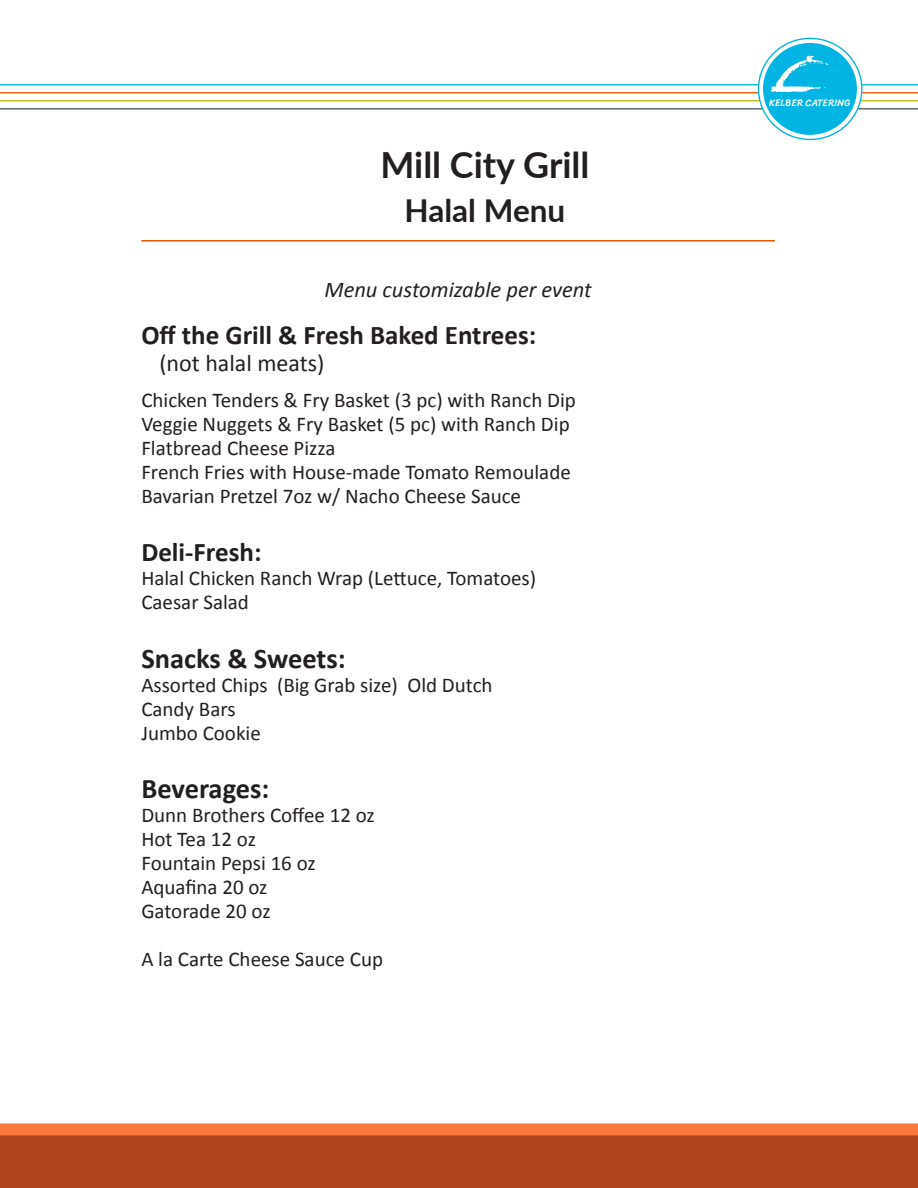
<style>
.page{position:relative;width:918px;height:1188px;background:#fff}
.page>*{position:absolute;margin:0;border:0;box-sizing:border-box;transform-origin:0 0}
.t1{font:700 36px "Lato";color:#231f20}
.t2{font:700 31.5px "Lato";color:#231f20}
.t3{font:700 28.5px "Calibri";color:#231f20}
.t4{font:700 27px "Calibri";color:#231f20}
.t5{font:24px "Calibri";color:#231f20}
.t6{font:italic 22.5px "Calibri";color:#231f20}
.t7{font:21px "Calibri";color:#231f20}
.t8{font:9.75px "Sriracha";letter-spacing:.005em;color:#fff}
</style>
<div class="page">
<div style="left:0;top:1134px;width:918px;height:54px;background:#b1431e"></div>
<div style="left:0;top:1124px;width:918px;height:12px;background:#f9783d"></div>
<hr style="left:0;top:84px;width:918px;height:1px;background:#00b4e3">
<hr style="left:0;top:92px;width:918px;height:1px;background:#ed5200">
<hr style="left:0;top:100px;width:918px;height:1px;background:#c0bc00">
<hr style="left:0;top:108px;width:918px;height:1px;background:#4e5758">
<svg style="left:759px;top:38px;width:103px;height:101px"></svg>
<div style="left:763px;top:43px;width:94px;height:92px;background:#00b4e3;border-radius:50%"></div>
<svg style="left:770px;top:56px;width:68px;height:36px"></svg>
<hr style="left:141px;top:240px;width:634px;height:2px;background:#ed5200">
<p class="t1" style="left:380px;top:139px;width:211px">Mill City Grill</p>
<p class="t2" style="left:405px;top:187px;width:162px">Halal Menu</p>
<p class="t6" style="left:324px;top:274px;width:269px">Menu customizable per event</p>
<p class="t4" style="left:141px;top:317px;width:397px">Off the Grill &amp; Fresh Baked Entrees:</p>
<p class="t5" style="left:159px;top:347px;width:167px">(not halal meats)</p>
<p class="t7" style="left:141px;top:386px;width:436px">Chicken Tenders &amp; Fry Basket (3 pc) with Ranch Dip</p>
<p class="t7" style="left:141px;top:410px;width:430px">Veggie Nuggets &amp; Fry Basket (5 pc) with Ranch Dip</p>
<p class="t7" style="left:141px;top:434px;width:196px">Flatbread Cheese Pizza</p>
<p class="t7" style="left:141px;top:458px;width:431px">French Fries with House-made Tomato Remoulade</p>
<p class="t7" style="left:141px;top:482px;width:381px">Bavarian Pretzel 7oz w/ Nacho Cheese Sauce</p>
<p class="t4" style="left:141px;top:535px;width:122px">Deli-Fresh:</p>
<p class="t7" style="left:141px;top:565px;width:396px">Halal Chicken Ranch Wrap (Lettuce, Tomatoes)</p>
<p class="t7" style="left:141px;top:589px;width:109px">Caesar Salad</p>
<p class="t3" style="left:141px;top:640px;width:206px">Snacks &amp; Sweets:</p>
<p class="t7" style="left:141px;top:671px;width:353px">Assorted Chips (Big Grab size) Old Dutch</p>
<p class="t7" style="left:141px;top:695px;width:96px">Candy Bars</p>
<p class="t7" style="left:141px;top:719px;width:121px">Jumbo Cookie</p>
<p class="t3" style="left:141px;top:770px;width:130px">Beverages:</p>
<p class="t7" style="left:141px;top:802px;width:235px">Dunn Brothers Coffee 12 oz</p>
<p class="t7" style="left:141px;top:826px;width:116px">Hot Tea 12 oz</p>
<p class="t7" style="left:141px;top:850px;width:176px">Fountain Pepsi 16 oz</p>
<p class="t7" style="left:141px;top:874px;width:128px">Aquafina 20 oz</p>
<p class="t7" style="left:141px;top:898px;width:131px">Gatorade 20 oz</p>
<p class="t7" style="left:141px;top:946px;width:243px">A la Carte Cheese Sauce Cup</p>
<p class="t8" style="left:769px;top:97px;width:83px">KELBER CATERING</p>
</div>
